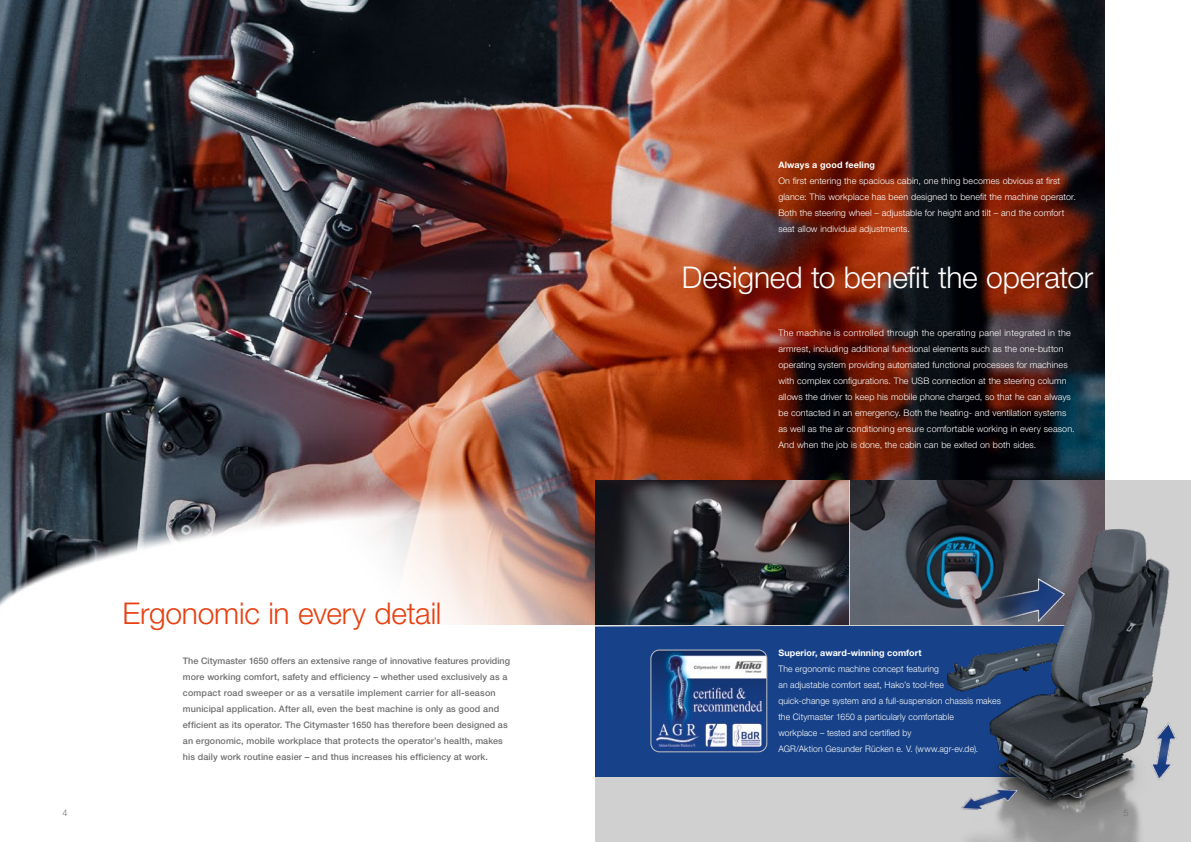
<style>
.page{position:relative;width:1191px;height:842px;background:#fff}
.page>*{position:absolute;margin:0;border:0;box-sizing:border-box;transform-origin:0 0}
.t1{font:300 30px "Helvetica Neue LT Std";letter-spacing:-.005em;color:#fff}
.t2{font:300 30px "Helvetica Neue LT Std";letter-spacing:-.01em;color:#e74011}
.t3{font:300 9px/16px "Helvetica Neue LT Std";letter-spacing:.01em;color:#fff}
.t4{font:500 9px/16px "Helvetica Neue LT Std";letter-spacing:.01em;color:#706f6f}
.t5{font:300 9px/16px "Helvetica Neue LT Std";letter-spacing:.01em;color:#fff;scale:.96 1}
.t6{font:700 9px "Helvetica Neue LT Std";letter-spacing:.01em;color:#fff}
.t7{font:300 9px "Helvetica Neue LT Std";color:#706f6f}
</style>
<div class="page">
<img style="left:0;top:0;width:1104px;height:480px">
<div style="left:595px;top:480px;width:596px;height:362px;background:#d1d0d0"></div>
<div style="left:595px;top:626px;width:484px;height:150px;background:#174289"></div>
<img style="left:0;top:412px;width:691px;height:214px">
<img style="left:595px;top:480px;width:254px;height:144px">
<img style="left:851px;top:480px;width:253px;height:11px">
<img style="left:767px;top:491px;width:410px;height:351px">
<img style="left:651px;top:650px;width:116px;height:102px">
<div style="left:650px;top:650px;width:117px;height:102px;border:1px solid #c2c1c1;border-radius:9px"></div>
<p class="t6" style="left:778px;top:159px;width:98px">Always a good feeling</p>
<p class="t3" style="left:778px;top:173px;width:299px">On first entering the spacious cabin, one thing becomes obvious at first glance: This workplace has been designed to benefit the machine operator.<br>Both the steering wheel – adjustable for height and tilt – and the comfort seat allow individual adjustments.</p>
<h1 class="t1" style="left:682px;top:259px;width:413px">Designed to benefit the operator</h1>
<h1 class="t2" style="left:123px;top:595px;width:320px">Ergonomic in every detail</h1>
<p class="t4" style="left:183px;top:653px;width:329px">The Citymaster 1650 offers an extensive range of innovative features providing more working comfort, safety and efficiency – whether used exclusively as a compact road sweeper or as a versatile implement carrier for all-season municipal application. After all, even the best machine is only as good and efficient as its operator. The Citymaster 1650 has therefore been designed as an ergonomic, mobile workplace that protects the operator’s health, makes his daily work routine easier – and thus increases his efficiency at work.</p>
<p class="t3" style="left:778px;top:325px;width:298px">The machine is controlled through the operating panel integrated in the armrest, including additional functional elements such as the one-button operating system providing automated functional processes for machines with complex configurations. The USB connection at the steering column allows the driver to keep his mobile phone charged, so that he can always be contacted in an emergency. Both the heating- and ventilation systems as well as the air conditioning ensure comfortable working in every season.<br>And when the job is done, the cabin can be exited on both sides.</p>
<p class="t6" style="left:778px;top:647px;width:145px">Superior, award-winning comfort</p>
<p class="t5" style="left:778px;top:661px;width:233px">The ergonomic machine concept featuring<br>an adjustable comfort seat, Hako’s tool-free<br>quick-change system and a full-suspension chassis makes the Citymaster 1650 a particularly comfortable<br>workplace – tested and certified by<br>AGR/Aktion Gesunder Rücken e. V. (www.agr-ev.de).</p>
<p class="t7" style="left:62px;top:807px;width:7px">4</p>
<p class="t7" style="left:1123px;top:807px;width:7px">5</p>
</div>
